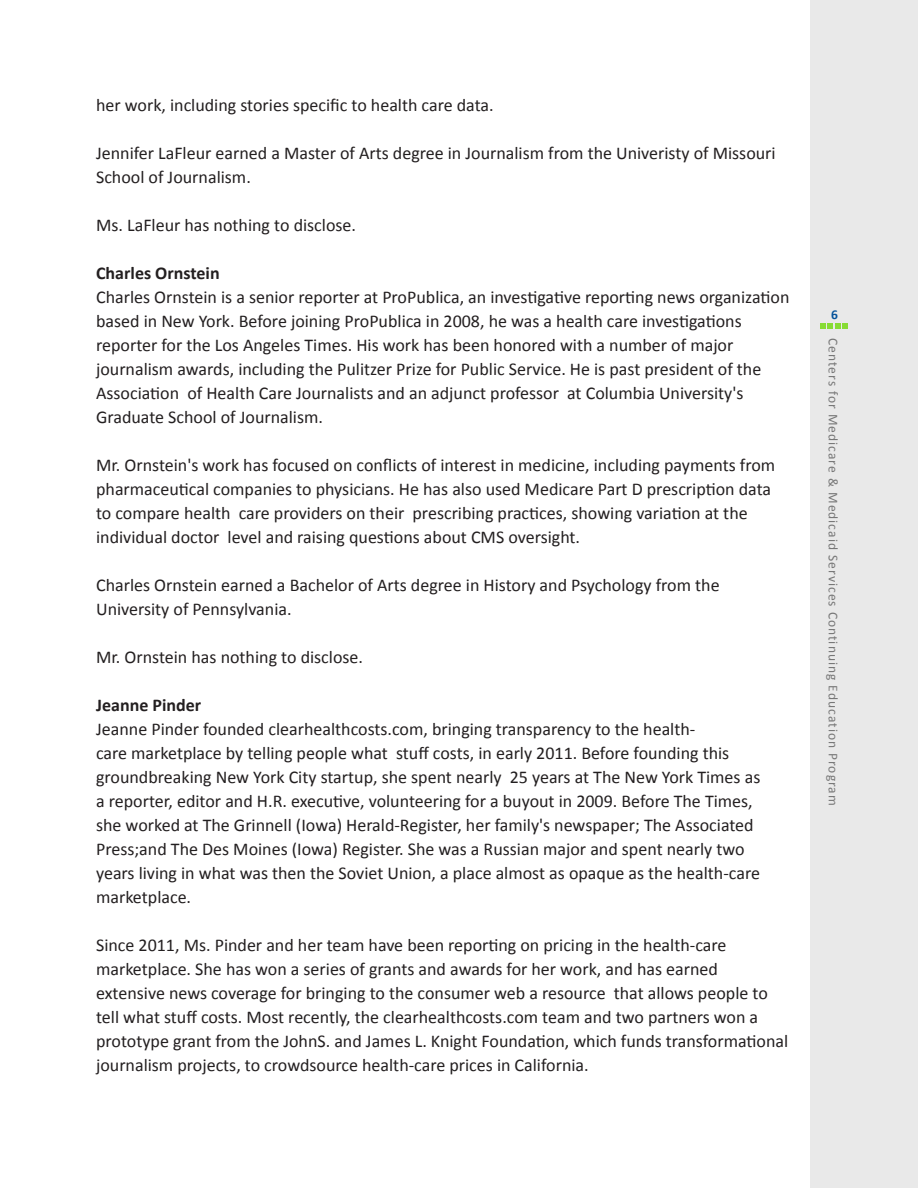
<style>
.page{position:relative;width:918px;height:1188px;background:#fff}
.page>*{position:absolute;margin:0;border:0;box-sizing:border-box;transform-origin:0 0}
.t1{font:18px/24px "Calibri";color:#231f20}
.t2{font:700 18px "Calibri";color:#231f20}
.t3{font:13.5px "Calibri";letter-spacing:.075em;color:#777}
.t4{font:700 13.5px "Calibri";color:#06539b}
</style>
<div class="page">
<div style="left:810px;top:0;width:108px;height:1188px;background:#e9e9e9"></div>
<svg style="left:820px;top:323px;width:28px;height:6px"></svg>
<p class="t1" style="left:96px;top:93px;width:399px">her work, including stories specific to health care data.</p>
<p class="t1" style="left:96px;top:141px;width:681px">Jennifer LaFleur earned a Master of Arts degree in Journalism from the Univeristy of Missouri<br>School of Journalism.</p>
<p class="t1" style="left:96px;top:213px;width:261px">Ms. LaFleur has nothing to disclose.</p>
<p class="t2" style="left:96px;top:261px;width:125px">Charles Ornstein</p>
<p class="t1" style="left:96px;top:285px;width:695px">Charles Ornstein is a senior reporter at ProPublica, an investigative reporting news organization based in New York. Before joining ProPublica in 2008, he was a health care investigations reporter for the Los Angeles Times. His work has been honored with a number of major journalism awards, including the Pulitzer Prize for Public Service. He is past president of the Association of Health Care Journalists and an adjunct professor at Columbia University's Graduate School of Journalism.</p>
<p class="t1" style="left:96px;top:453px;width:681px">Mr. Ornstein's work has focused on conflicts of interest in medicine, including payments from pharmaceutical companies to physicians. He has also used Medicare Part D prescription data to compare health care providers on their prescribing practices, showing variation at the individual doctor level and raising questions about CMS oversight.</p>
<p class="t1" style="left:96px;top:573px;width:625px">Charles Ornstein earned a Bachelor of Arts degree in History and Psychology from the<br>University of Pennsylvania.</p>
<p class="t1" style="left:96px;top:645px;width:268px">Mr. Ornstein has nothing to disclose.</p>
<p class="t2" style="left:96px;top:693px;width:107px">Jeanne Pinder</p>
<p class="t1" style="left:96px;top:717px;width:666px">Jeanne Pinder founded clearhealthcosts.com, bringing transparency to the health-<br>care marketplace by telling people what stuff costs, in early 2011. Before founding this groundbreaking New York City startup, she spent nearly 25 years at The New York Times as a reporter, editor and H.R. executive, volunteering for a buyout in 2009. Before The Times, she worked at The Grinnell (Iowa) Herald-Register, her family's newspaper; The Associated Press;and The Des Moines (Iowa) Register. She was a Russian major and spent nearly two years living in what was then the Soviet Union, a place almost as opaque as the health-care marketplace.</p>
<p class="t1" style="left:96px;top:933px;width:694px">Since 2011, Ms. Pinder and her team have been reporting on pricing in the health-care marketplace. She has won a series of grants and awards for her work, and has earned extensive news coverage for bringing to the consumer web a resource that allows people to tell what stuff costs. Most recently, the clearhealthcosts.com team and two partners won a prototype grant from the JohnS. and James L. Knight Foundation, which funds transformational journalism projects, to crowdsource health-care prices in California.</p>
<p class="t4" style="left:831px;top:305px;width:8px">6</p>
<p class="t3" style="left:842px;top:338px;width:469px;rotate:90deg">Centers for Medicare &amp; Medicaid Services Continuing Education Program</p>
</div>
